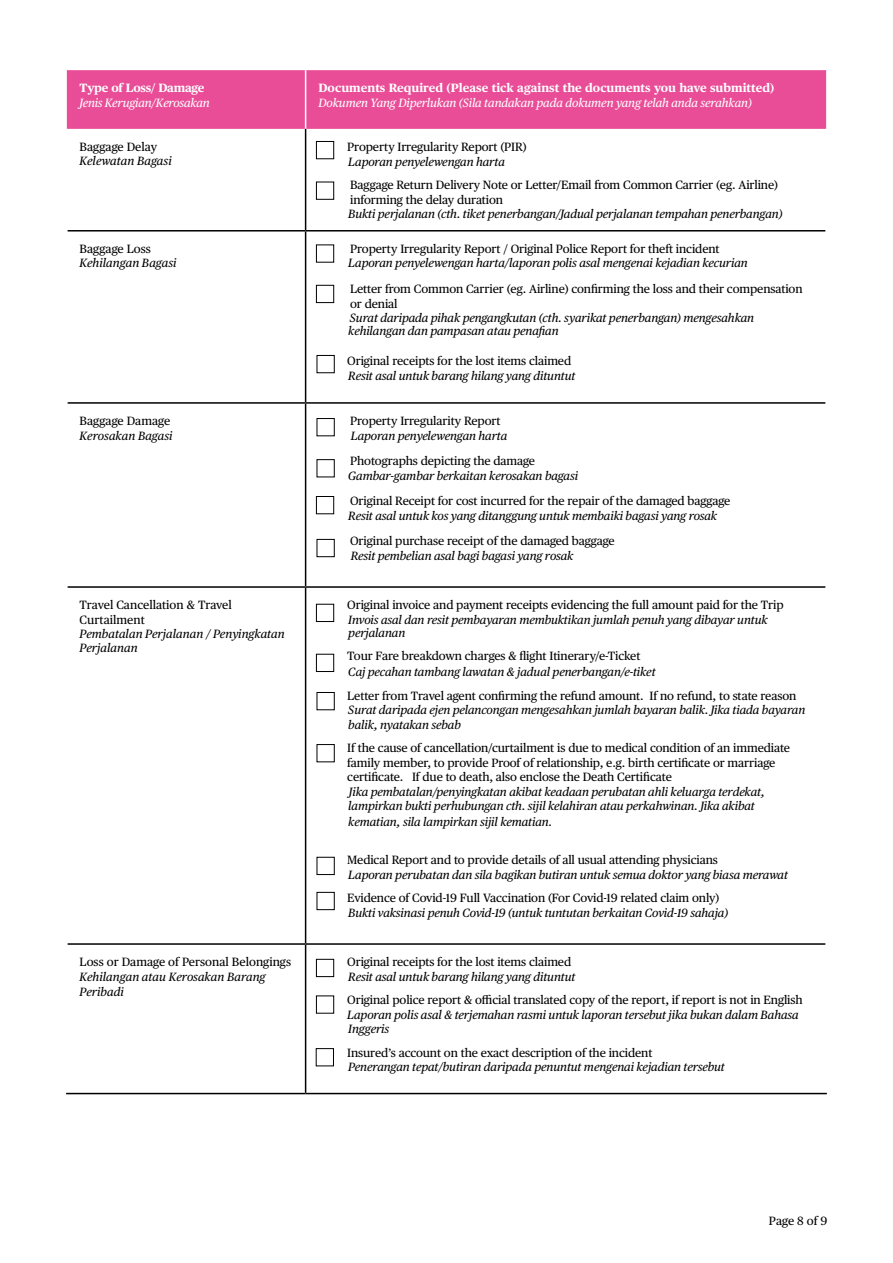
<style>
.page{position:relative;width:893px;height:1263px;background:#fff}
.page>*{position:absolute;margin:0;border:0;box-sizing:border-box;transform-origin:0 0}
.t1{font:italic 12px/14.5px "Chubb Publico Text";letter-spacing:-.01em;color:#000}
.t2{font:12px/14.5px "Chubb Publico Text";letter-spacing:-.01em;color:#000}
.t3{font:italic 12px "Chubb Publico Text";letter-spacing:-.01em;color:#fff}
.t4{font:700 12px "Chubb Publico Text";color:#fff}
.t5{font:700 12px "Chubb Publico Text";letter-spacing:-.02em;color:#fff}
</style>
<div class="page">
<div style="left:67px;top:70px;width:759px;height:59px;background:#e94d97"></div>
<hr style="left:305px;top:70px;width:1px;height:59px;background:#fff">
<hr style="left:305px;top:129px;width:1px;height:101px;background:#000">
<hr style="left:68px;top:230px;width:238px;height:1px;background:#000">
<hr style="left:306px;top:230px;width:519px;height:1px;background:#000">
<hr style="left:305px;top:231px;width:1px;height:171px;background:#000">
<hr style="left:68px;top:402px;width:238px;height:2px;background:#000">
<hr style="left:306px;top:402px;width:519px;height:2px;background:#000">
<hr style="left:305px;top:404px;width:1px;height:182px;background:#000">
<hr style="left:68px;top:586px;width:238px;height:2px;background:#000">
<hr style="left:306px;top:586px;width:519px;height:2px;background:#000">
<hr style="left:305px;top:588px;width:1px;height:355px;background:#000">
<hr style="left:68px;top:943px;width:238px;height:2px;background:#000">
<hr style="left:306px;top:943px;width:519px;height:2px;background:#000">
<hr style="left:305px;top:945px;width:1px;height:148px;background:#000">
<hr style="left:66px;top:1093px;width:240px;height:1px;background:#000">
<hr style="left:306px;top:1093px;width:521px;height:1px;background:#000">
<div style="left:316px;top:141px;width:18px;height:18px;border:1px solid #000"></div>
<div style="left:316px;top:182px;width:18px;height:18px;border:1px solid #000"></div>
<div style="left:316px;top:244px;width:18px;height:19px;border:1px solid #000"></div>
<div style="left:316px;top:285px;width:18px;height:18px;border:1px solid #000"></div>
<div style="left:317px;top:355px;width:18px;height:18px;border:1px solid #000"></div>
<div style="left:317px;top:418px;width:18px;height:18px;border:1px solid #000"></div>
<div style="left:317px;top:459px;width:18px;height:18px;border:1px solid #000"></div>
<div style="left:316px;top:496px;width:18px;height:18px;border:1px solid #000"></div>
<div style="left:317px;top:539px;width:18px;height:18px;border:1px solid #000"></div>
<div style="left:316px;top:604px;width:18px;height:18px;border:1px solid #000"></div>
<div style="left:316px;top:654px;width:18px;height:18px;border:1px solid #000"></div>
<div style="left:317px;top:692px;width:18px;height:18px;border:1px solid #000"></div>
<div style="left:317px;top:744px;width:18px;height:18px;border:1px solid #000"></div>
<div style="left:317px;top:857px;width:18px;height:18px;border:1px solid #000"></div>
<div style="left:317px;top:892px;width:18px;height:18px;border:1px solid #000"></div>
<div style="left:316px;top:959px;width:18px;height:18px;border:1px solid #000"></div>
<div style="left:316px;top:995px;width:18px;height:18px;border:1px solid #000"></div>
<div style="left:316px;top:1048px;width:18px;height:18px;border:1px solid #000"></div>
<p class="t5" style="left:80px;top:79px;width:126px">Type of Loss/ Damage</p>
<p class="t3" style="left:80px;top:94px;width:132px">Jenis Kerugian/Kerosakan</p>
<p class="t4" style="left:318px;top:79px;width:457px">Documents Required (Please tick against the documents you have submitted)</p>
<p class="t3" style="left:318px;top:94px;width:435px">Dokumen Yang Diperlukan (Sila tandakan pada dokumen yang telah anda serahkan)</p>
<p class="t2" style="left:80px;top:139px;width:79px">Baggage Delay</p>
<p class="t1" style="left:80px;top:153px;width:94px">Kelewatan Bagasi</p>
<p class="t2" style="left:347px;top:139px;width:181px">Property Irregularity Report (PIR)</p>
<p class="t1" style="left:348px;top:153px;width:158px">Laporan penyelewengan harta</p>
<p class="t2" style="left:350px;top:177px;width:429px">Baggage Return Delivery Note or Letter/Email from Common Carrier (eg. Airline) informing the delay duration</p>
<p class="t1" style="left:348px;top:206px;width:436px">Bukti perjalanan (cth. tiket penerbangan/Jadual perjalanan tempahan penerbangan)</p>
<p class="t2" style="left:80px;top:241px;width:73px">Baggage Loss</p>
<p class="t1" style="left:80px;top:255px;width:99px">Kehilangan Bagasi</p>
<p class="t2" style="left:350px;top:241px;width:371px">Property Irregularity Report / Original Police Report for theft incident</p>
<p class="t1" style="left:348px;top:255px;width:401px">Laporan penyelewengan harta/laporan polis asal mengenai kejadian kecurian</p>
<p class="t2" style="left:350px;top:281px;width:454px">Letter from Common Carrier (eg. Airline) confirming the loss and their compensation or denial</p>
<p class="t1" style="left:348px;top:311px;width:407px;line-height:13px">Surat daripada pihak pengangkutan (cth. syarikat penerbangan) mengesahkan kehilangan dan pampasan atau penafian</p>
<p class="t2" style="left:347px;top:353px;width:225px">Original receipts for the lost items claimed</p>
<p class="t1" style="left:348px;top:367px;width:229px">Resit asal untuk barang hilang yang dituntut</p>
<p class="t2" style="left:80px;top:413px;width:92px">Baggage Damage</p>
<p class="t1" style="left:80px;top:427px;width:95px">Kerosakan Bagasi</p>
<p class="t2" style="left:350px;top:413px;width:152px">Property Irregularity Report</p>
<p class="t1" style="left:351px;top:427px;width:158px">Laporan penyelewengan harta</p>
<p class="t2" style="left:350px;top:453px;width:186px">Photographs depicting the damage</p>
<p class="t1" style="left:348px;top:467px;width:231px">Gambar-gambar berkaitan kerosakan bagasi</p>
<p class="t2" style="left:350px;top:493px;width:382px">Original Receipt for cost incurred for the repair of the damaged baggage</p>
<p class="t1" style="left:348px;top:508px;width:370px">Resit asal untuk kos yang ditanggung untuk membaiki bagasi yang rosak</p>
<p class="t2" style="left:350px;top:533px;width:266px">Original purchase receipt of the damaged baggage</p>
<p class="t1" style="left:351px;top:548px;width:224px">Resit pembelian asal bagi bagasi yang rosak</p>
<p class="t2" style="left:80px;top:597px;width:154px">Travel Cancellation &amp; Travel<br>Curtailment</p>
<p class="t1" style="left:80px;top:626px;width:207px">Pembatalan Perjalanan / Penyingkatan<br>Perjalanan</p>
<p class="t2" style="left:347px;top:597px;width:438px">Original invoice and payment receipts evidencing the full amount paid for the Trip</p>
<p class="t1" style="left:348px;top:612px;width:421px;line-height:13px">Invois asal dan resit pembayaran membuktikan jumlah penuh yang dibayar untuk perjalanan</p>
<p class="t2" style="left:347px;top:648px;width:295px">Tour Fare breakdown charges &amp; flight Itinerary/e-Ticket</p>
<p class="t1" style="left:348px;top:664px;width:309px">Caj pecahan tambang lawatan &amp; jadual penerbangan/e-tiket</p>
<p class="t2" style="left:347px;top:688px;width:451px">Letter from Travel agent confirming the refund amount. If no refund, to state reason</p>
<p class="t1" style="left:348px;top:702px;width:459px">Surat daripada ejen pelancongan mengesahkan jumlah bayaran balik. Jika tiada bayaran balik, nyatakan sebab</p>
<p class="t2" style="left:347px;top:740px;width:444px">If the cause of cancellation/curtailment is due to medical condition of an immediate family member, to provide Proof of relationship, e.g. birth certificate or marriage certificate. If due to death, also enclose the Death Certificate</p>
<p class="t1" style="left:348px;top:784px;width:418px">Jika pembatalan/penyingkatan akibat keadaan perubatan ahli keluarga terdekat, lampirkan bukti perhubungan cth. sijil kelahiran atau perkahwinan. Jika akibat</p>
<p class="t1" style="left:348px;top:814px;width:206px">kematian, sila lampirkan sijil kematian.</p>
<p class="t2" style="left:347px;top:852px;width:372px">Medical Report and to provide details of all usual attending physicians</p>
<p class="t1" style="left:348px;top:867px;width:441px">Laporan perubatan dan sila bagikan butiran untuk semua doktor yang biasa merawat</p>
<p class="t2" style="left:347px;top:890px;width:374px">Evidence of Covid-19 Full Vaccination (For Covid-19 related claim only)</p>
<p class="t1" style="left:348px;top:905px;width:381px">Bukti vaksinasi penuh Covid-19 (untuk tuntutan berkaitan Covid-19 sahaja)</p>
<p class="t2" style="left:80px;top:954px;width:213px">Loss or Damage of Personal Belongings</p>
<p class="t1" style="left:80px;top:969px;width:188px;line-height:15px">Kehilangan atau Kerosakan Barang<br>Peribadi</p>
<p class="t2" style="left:347px;top:954px;width:225px">Original receipts for the lost items claimed</p>
<p class="t1" style="left:348px;top:969px;width:229px">Resit asal untuk barang hilang yang dituntut</p>
<p class="t2" style="left:347px;top:992px;width:457px">Original police report &amp; official translated copy of the report, if report is not in English</p>
<p class="t1" style="left:347px;top:1007px;width:453px">Laporan polis asal &amp; terjemahan rasmi untuk laporan tersebut jika bukan dalam Bahasa<br>Inggeris</p>
<p class="t2" style="left:347px;top:1045px;width:307px">Insured’s account on the exact description of the incident</p>
<p class="t1" style="left:348px;top:1059px;width:378px">Penerangan tepat/butiran daripada penuntut mengenai kejadian tersebut</p>
<p class="t2" style="left:769px;top:1212px;width:60px">Page 8 of 9</p>
</div>
